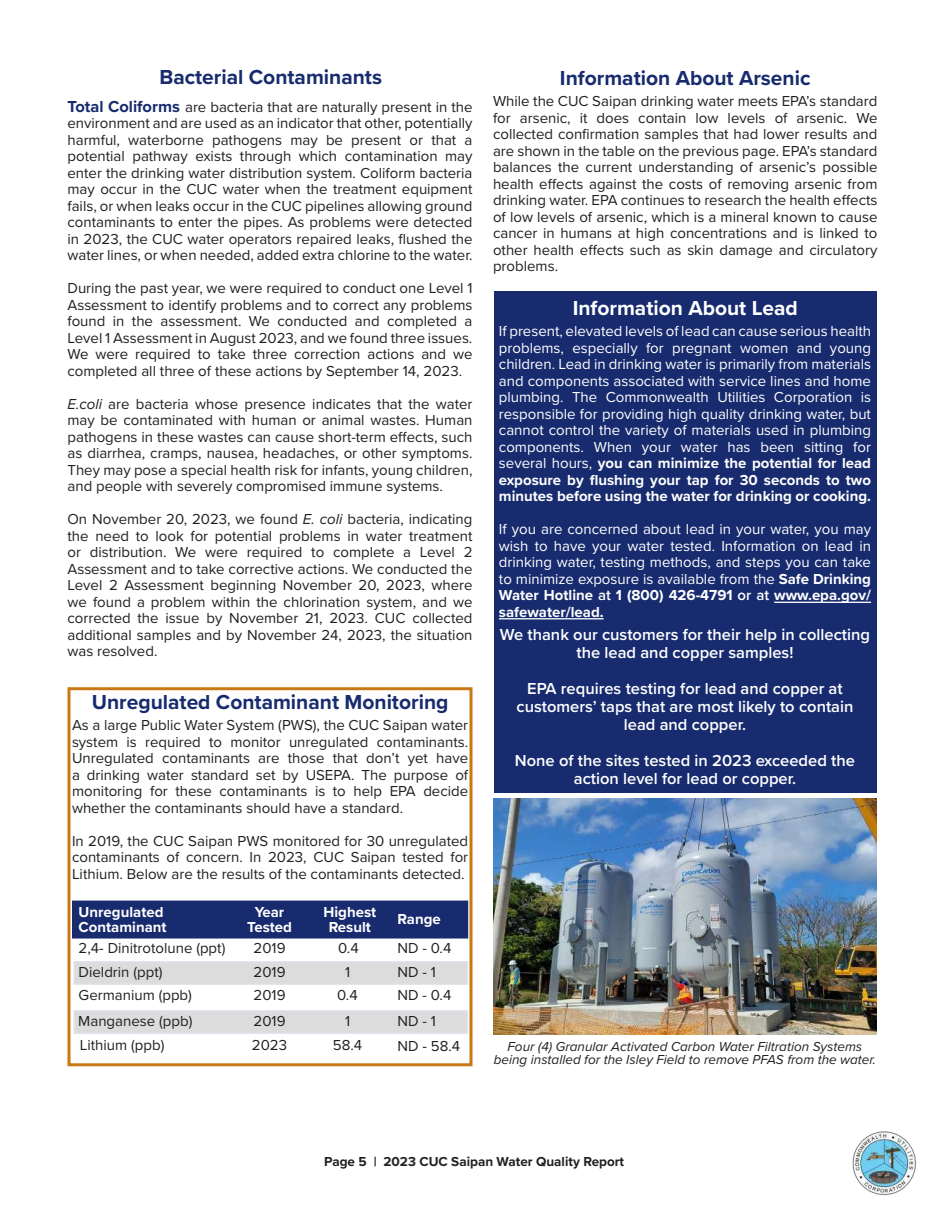
<style>
.page{position:relative;width:945px;height:1215px;background:#fff}
.page>*{position:absolute;margin:0;border:0;box-sizing:border-box;transform-origin:0 0}
.t1{font:700 21px "Proxima Nova";color:#172b6e}
.t2{font:700 21px "Proxima Nova";color:#fff}
.t3{font:600 16.5px/18px "Proxima Nova";color:#fff;text-align:center}
.t4{font:15px/16.5px "Proxima Nova";color:#231f20;text-align:justify}
.t5{font:15px/16.5px "Proxima Nova";color:#fff;text-align:justify}
.t6{font:700 15px/15px "Proxima Nova";color:#fff;text-align:center}
.t7{font:italic 13.5px/13.5px "Proxima Nova";color:#231f20;text-align:center}
.t8{font:700 13.5px "Proxima Nova";color:#231f20}
.s1{font-weight:700;font-size:16.5px;color:#172b6e}
.s2{font-style:italic}
.s3{font-weight:700}
.s4{font-weight:600}
</style>
<div class="page">
<div style="left:494px;top:291px;width:383px;height:501px;background:#172b6e"></div>
<hr style="left:774px;top:602px;width:97px;height:1px;background:#fff">
<hr style="left:499px;top:618px;width:105px;height:1px;background:#fff">
<img style="left:852px;top:1131px;width:64px;height:65px">
<div style="left:68px;top:687px;width:404px;height:379px;border:3px solid #c97815"></div>
<div style="left:72px;top:901px;width:396px;height:38px;background:#172b6e;border:2px solid #172b6e"></div>
<div style="left:74px;top:961px;width:394px;height:24px;background:#dcdcdc"></div>
<div style="left:74px;top:1010px;width:394px;height:24px;background:#dcdcdc"></div>
<img style="left:493px;top:799px;width:384px;height:236px">
<h1 class="t1" style="left:159px;top:61px;width:224px">Bacterial Contaminants</h1>
<p class="t4" style="left:68px;top:98px;width:407px"><span class="s1">Total Coliforms</span> are bacteria that are naturally present in the environment and are used as an indicator that other, potentially harmful, waterborne pathogens may be present or that a potential pathway exists through which contamination may enter the drinking water distribution system. Coliform bacteria may occur in the CUC water when the treatment equipment fails, or when leaks occur in the CUC pipelines allowing ground contaminants to enter the pipes. As problems were detected in 2023, the CUC water operators repaired leaks, flushed the water lines, or when needed, added extra chlorine to the water.</p>
<p class="t4" style="left:68px;top:279px;width:407px">During the past year, we were required to conduct one Level 1<br>Assessment to identify problems and to correct any problems found in the assessment. We conducted and completed a Level 1 Assessment in August 2023, and we found three issues.<br>We were required to take three correction actions and we completed all three of these actions by September 14, 2023.</p>
<p class="t4" style="left:68px;top:395px;width:407px"><span class="s2">E.coli</span> are bacteria whose presence indicates that the water may be contaminated with human or animal wastes. Human pathogens in these wastes can cause short-term effects, such as diarrhea, cramps, nausea, headaches, or other symptoms.<br>They may pose a special health risk for infants, young children, and people with severely compromised immune systems.</p>
<p class="t4" style="left:68px;top:510px;width:407px">On November 20, 2023, we found <span class="s2">E. coli</span> bacteria, indicating the need to look for potential problems in water treatment or distribution. We were required to complete a Level 2<br>Assessment and to take corrective actions. We conducted the Level 2 Assessment beginning November 20, 2023, where we found a problem within the chlorination system, and we corrected the issue by November 21, 2023. CUC collected additional samples and by November 24, 2023, the situation was resolved.</p>
<h1 class="t1" style="left:560px;top:62px;width:252px">Information About Arsenic</h1>
<p class="t4" style="left:493px;top:92px;width:386px">While the CUC Saipan drinking water meets EPA’s standard for arsenic, it does contain low levels of arsenic. We collected confirmation samples that had lower results and are shown in the table on the previous page. EPA’s standard balances the current understanding of arsenic’s possible health effects against the costs of removing arsenic from drinking water. EPA continues to research the health effects of low levels of arsenic, which is a mineral known to cause cancer in humans at high concentrations and is linked to other health effects such as skin damage and circulatory problems.</p>
<h1 class="t2" style="left:573px;top:292px;width:227px">Information About Lead</h1>
<p class="t5" style="left:499px;top:322px;width:374px">If present, elevated levels of lead can cause serious health problems, especially for pregnant women and young children. Lead in drinking water is primarily from materials and components associated with service lines and home plumbing. The Commonwealth Utilities Corporation is responsible for providing high quality drinking water, but cannot control the variety of materials used in plumbing components. When your water has been sitting for several hours, <span class="s3">you can minimize the potential for lead exposure by flushing your tap for 30 seconds to two minutes before using the water for drinking or cooking.</span></p>
<p class="t5" style="left:499px;top:520px;width:374px">If you are concerned about lead in your water, you may wish to have your water tested. Information on lead in drinking water, testing methods, and steps you can take to minimize exposure is available from the <span class="s3">Safe Drinking Water Hotline</span> <span class="s4">at</span> <span class="s3">1 (800) 426-4791</span> <span class="s4">or at</span> <span class="s3">www.epa.gov/ safewater/lead.</span></p>
<p class="t3" style="left:500px;top:625px;width:372px">We thank our customers for their help in collecting the lead and copper samples!</p>
<p class="t3" style="left:517px;top:679px;width:338px">EPA requires testing for lead and copper at customers’ taps that are most likely to contain lead and copper.</p>
<p class="t3" style="left:515px;top:751px;width:342px">None of the sites tested in 2023 exceeded the action level for lead or copper.</p>
<h1 class="t1" style="left:92px;top:686px;width:358px">Unregulated Contaminant Monitoring</h1>
<p class="t4" style="left:72px;top:716px;width:398px">As a large Public Water System (PWS), the CUC Saipan water system is required to monitor unregulated contaminants.<br>Unregulated contaminants are those that don’t yet have a drinking water standard set by USEPA. The purpose of monitoring for these contaminants is to help EPA decide whether the contaminants should have a standard.</p>
<p class="t4" style="left:72px;top:832px;width:398px">In 2019, the CUC Saipan PWS monitored for 30 unregulated contaminants of concern. In 2023, CUC Saipan tested for Lithium. Below are the results of the contaminants detected.</p>
<p class="t6" style="left:79px;top:905px;width:89px;text-align:left">Unregulated<br>Contaminant</p>
<p class="t6" style="left:247px;top:904px;width:46px">Year<br>Tested</p>
<p class="t6" style="left:323px;top:905px;width:54px">Highest<br>Result</p>
<p class="t6" style="left:398px;top:911px;width:45px">Range</p>
<p class="t4" style="left:79px;top:939px;width:148px">2,4- Dinitrotolune (ppt)</p>
<p class="t4" style="left:254px;top:939px;width:33px">2019</p>
<p class="t4" style="left:338px;top:939px;width:22px">0.4</p>
<p class="t4" style="left:398px;top:939px;width:55px">ND - 0.4</p>
<p class="t4" style="left:79px;top:963px;width:85px">Dieldrin (ppt)</p>
<p class="t4" style="left:254px;top:963px;width:33px">2019</p>
<p class="t4" style="left:345px;top:963px;width:7px">1</p>
<p class="t4" style="left:398px;top:963px;width:40px">ND - 1</p>
<p class="t4" style="left:79px;top:986px;width:115px">Germanium (ppb)</p>
<p class="t4" style="left:254px;top:986px;width:33px">2019</p>
<p class="t4" style="left:337px;top:986px;width:22px">0.4</p>
<p class="t4" style="left:398px;top:986px;width:55px">ND - 0.4</p>
<p class="t4" style="left:78px;top:1012px;width:116px">Manganese (ppb)</p>
<p class="t4" style="left:254px;top:1012px;width:33px">2019</p>
<p class="t4" style="left:345px;top:1012px;width:7px">1</p>
<p class="t4" style="left:398px;top:1012px;width:40px">ND - 1</p>
<p class="t4" style="left:80px;top:1036px;width:86px">Lithium (ppb)</p>
<p class="t4" style="left:252px;top:1036px;width:37px">2023</p>
<p class="t4" style="left:333px;top:1036px;width:31px">58.4</p>
<p class="t4" style="left:398px;top:1037px;width:64px">ND - 58.4</p>
<p class="t7" style="left:494px;top:1039px;width:384px">Four (4) Granular Activated Carbon Water Filtration Systems being installed for the Isley Field to remove PFAS from the water.</p>
<p class="t8" style="left:324px;top:1152px;width:301px">Page 5 | 2023 CUC Saipan Water Quality Report</p>
</div>
